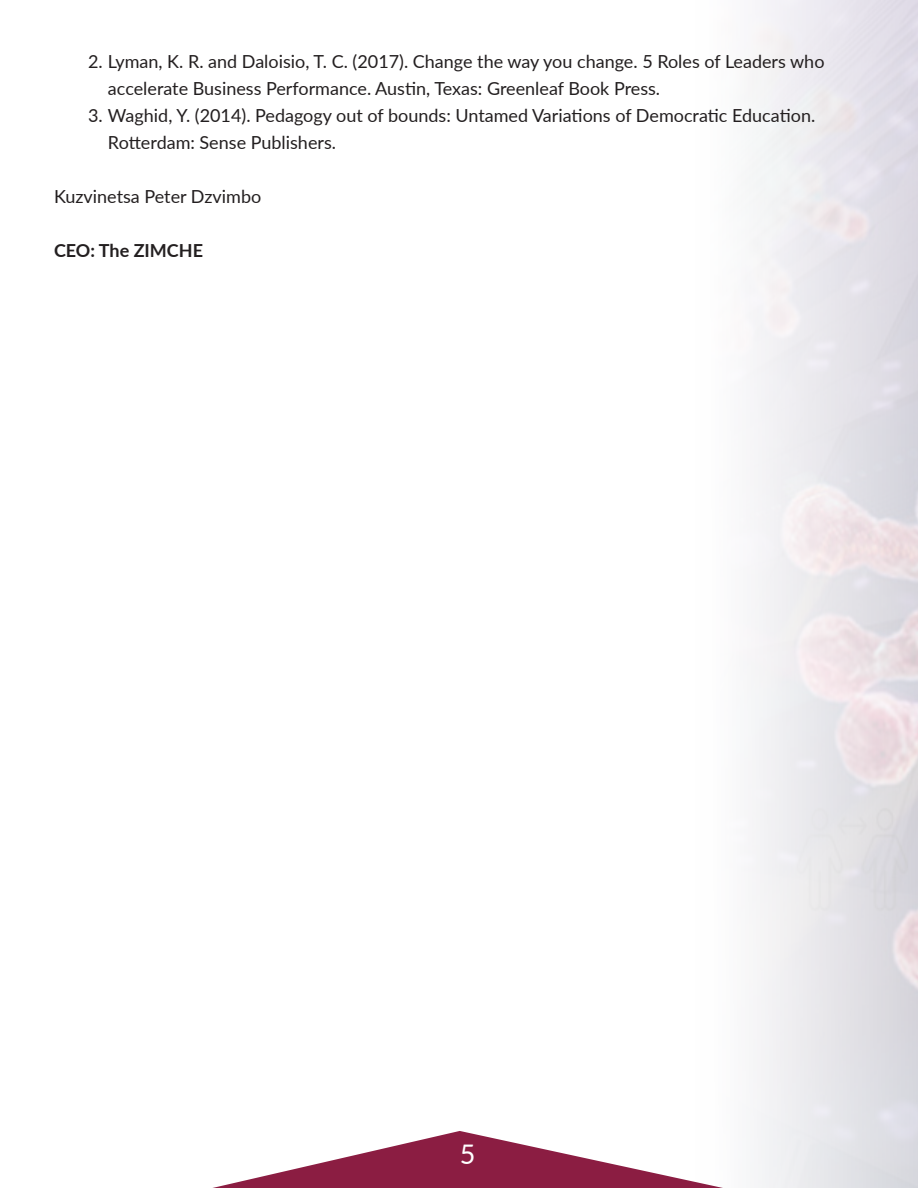
<style>
.page{position:relative;width:918px;height:1188px;background:#fff}
.page>*{position:absolute;margin:0;border:0;box-sizing:border-box;transform-origin:0 0}
.t1{font:27px "Lato";color:#fff}
.t2{font:18px/27px "Lato";color:#231f20}
.t3{font:700 18px "Lato";color:#231f20}
</style>
<div class="page">
<svg style="left:213px;top:1131px;width:482px;height:57px"></svg>
<img style="left:695px;top:0;width:223px;height:1188px">
<p class="t2" style="left:108px;top:48px;width:718px;text-indent:-20px">2. Lyman, K. R. and Daloisio, T. C. (2017). Change the way you change. 5 Roles of Leaders who accelerate Business Performance. Austin, Texas: Greenleaf Book Press.</p>
<p class="t2" style="left:108px;top:102px;width:709px;text-indent:-20px">3. Waghid, Y. (2014). Pedagogy out of bounds: Untamed Variations of Democratic Education.<br>Rotterdam: Sense Publishers.</p>
<p class="t2" style="left:54px;top:183px;width:209px">Kuzvinetsa Peter Dzvimbo</p>
<p class="t3" style="left:54px;top:238px;width:151px">CEO: The ZIMCHE</p>
<h1 class="t1" style="left:460px;top:1135px;width:17px">5</h1>
</div>
